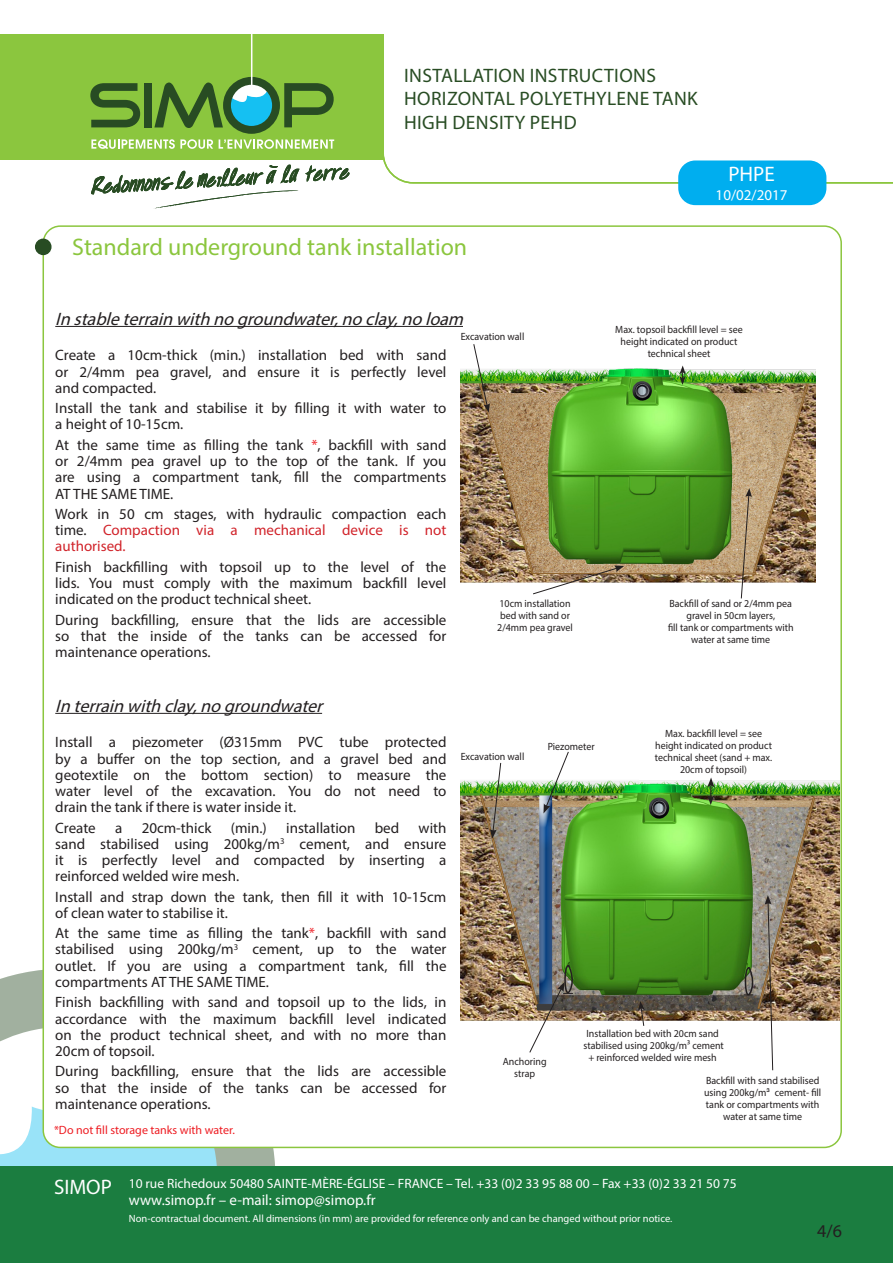
<style>
.page{position:relative;width:893px;height:1263px;background:#fff}
.page>*{position:absolute;margin:0;border:0;box-sizing:border-box;transform-origin:0 0}
.t1{font:24px "Myriad Pro";color:#8bc63e}
.t2{font:21px "Myriad Pro";color:#fff}
.t3{font:19.5px/23.4px "Myriad Pro";letter-spacing:.02em;color:#284c23}
.t4{font:italic 18px "Myriad Pro";color:#231f20}
.t5{font:18px "Myriad Pro";color:#231f20}
.t6{font:15px/16.2px "Myriad Pro";color:#231f20;text-align:justify}
.t7{font:15px "Myriad Pro";color:#fff}
.t8{font:13.5px "Myriad Pro";color:#fff}
.t9{font:12px "Myriad Pro";color:#ee1d23}
.t10{font:10.5px/12px "Myriad Pro";color:#231f20;text-align:center;scale:.95 1}
.t11{font:10.5px "Myriad Pro";color:#fff}
.s1{color:#ee1d23}
.s2{color:#d1232a}
.s3{font-family:"Arial"}
</style>
<div class="page">
<svg style="left:383px;top:155px;width:510px;height:29px"></svg>
<div style="left:0;top:34px;width:384px;height:126px;background:#8bc63e"></div>
<hr style="left:251px;top:34px;width:1px;height:56px;background:#fff">
<svg style="left:90px;top:77px;width:244px;height:72px"></svg>
<svg style="left:305px;top:165px;width:44px;height:16px"></svg>
<svg style="left:91px;top:165px;width:208px;height:44px"></svg>
<svg style="left:0;top:969px;width:275px;height:197px"></svg>
<div style="left:0;top:1166px;width:893px;height:97px;background:#1b7d40"></div>
<div style="left:678px;top:160px;width:148px;height:45px;background:#00aeef;border-radius:17px"></div>
<div style="left:43px;top:226px;width:798px;height:921px;background:#fff;border-radius:17px"></div>
<div style="left:36px;top:239px;width:15px;height:15px;background:#284c23;border-radius:50%"></div>
<div style="left:35px;top:239px;width:17px;height:16px;border:2px solid #284c23;border-radius:50%"></div>
<img style="left:461px;top:780px;width:378px;height:241px">
<svg style="left:765px;top:895px;width:8px;height:176px"></svg>
<svg style="left:490px;top:762px;width:11px;height:77px"></svg>
<img style="left:543px;top:751px;width:26px;height:62px">
<img style="left:461px;top:368px;width:354px;height:214px">
<svg style="left:741px;top:488px;width:11px;height:111px"></svg>
<svg style="left:473px;top:344px;width:17px;height:69px"></svg>
<svg style="left:679px;top:365px;width:7px;height:20px"></svg>
<svg style="left:532px;top:565px;width:92px;height:30px"></svg>
<svg style="left:742px;top:966px;width:14px;height:40px"></svg>
<img style="left:529px;top:964px;width:47px;height:89px">
<svg style="left:638px;top:1001px;width:7px;height:25px"></svg>
<svg style="left:707px;top:777px;width:8px;height:28px"></svg>
<hr style="left:55px;top:326px;width:408px;height:1px;background:#231f20">
<hr style="left:55px;top:713px;width:267px;height:1px;background:#231f20">
<h3 class="t3" style="left:404px;top:63px;width:295px">INSTALLATION INSTRUCTIONS<br>HORIZONTAL POLYETHYLENE TANK<br>HIGH DENSITY PEHD</h3>
<p class="t1" style="left:72px;top:232px;width:396px">Standard underground tank installation</p>
<h2 class="t2" style="left:728px;top:161px;width:48px">PHPE</h2>
<p class="t7" style="left:716px;top:186px;width:73px">10/02/2017</p>
<p class="t4" style="left:55px;top:307px;width:415px">Instableterrainwithnogroundwater,noclay,noloam</p>
<p class="t6" style="left:55px;top:347px;width:393px">Create a 10cm-thick (min.) installation bed with sand or 2/4mm pea gravel, and ensure it is perfectly level and compacted.</p>
<p class="t6" style="left:55px;top:400px;width:393px">Install the tank and stabilise it by filling it with water to a height of 10-15cm.</p>
<p class="t6" style="left:55px;top:436px;width:393px">At the same time as filling the tank <span class="s1">*</span>, backfill with sand or 2/4mm pea gravel up to the top of the tank. If you are using a compartment tank, fill the compartments AT THE SAME TIME.</p>
<p class="t6" style="left:55px;top:506px;width:393px">Work in 50 cm stages, with hydraulic compaction each time. <span class="s2">Compaction via a mechanical device is not authorised.</span></p>
<p class="t6" style="left:55px;top:558px;width:393px">Finish backfilling with topsoil up to the level of the lids. You must comply with the maximum backfill level indicated on the product technical sheet.</p>
<p class="t6" style="left:55px;top:611px;width:393px">During backfilling, ensure that the lids are accessible so that the inside of the tanks can be accessed for maintenance operations.</p>
<p class="t4" style="left:55px;top:694px;width:274px">Interrainwithclay,nogroundwater</p>
<p class="t6" style="left:55px;top:734px;width:393px">Install a piezometer (Ø315mm PVC tube protected by a buffer on the top section, and a gravel bed and geotextile on the bottom section) to measure the water level of the excavation. You do not need to drain the tank if there is water inside it.</p>
<p class="t6" style="left:55px;top:819px;width:42px">Create</p>
<p class="t6" style="left:115px;top:819px;width:9px">a</p>
<p class="t6" style="left:142px;top:819px;width:71px">20cm-thick</p>
<p class="t6" style="left:231px;top:819px;width:37px">(min.)</p>
<p class="t6" style="left:286px;top:819px;width:71px">installation</p>
<p class="t6" style="left:375px;top:819px;width:26px">bed</p>
<p class="t10" style="left:615px;top:323px;width:136px">Max. topsoil backfill level = see height indicated on product technical sheet</p>
<p class="t10" style="left:461px;top:331px;width:69px">Excavation wall</p>
<p class="t10" style="left:497px;top:598px;width:81px;text-align:left">10cm installation bed with sand or<br>2/4mm pea gravel</p>
<p class="t10" style="left:669px;top:598px;width:131px">Backfill of sand or 2/4mm pea gravel in 50cm layers,</p>
<p class="t10" style="left:668px;top:622px;width:134px">fill tank or compartments with water at same time</p>
<p class="t10" style="left:655px;top:727px;width:125px">Max. backfill level = see height indicated on product technical sheet (sand + max.<br>20cm of topsoil)</p>
<p class="t10" style="left:548px;top:740px;width:51px">Piezometer</p>
<p class="t10" style="left:461px;top:750px;width:69px">Excavation wall</p>
<p class="t6" style="left:55px;top:819px;width:393px;text-indent:363px">with sand stabilised using 200kg/m<sup>3</sup> cement, and ensure it is perfectly level and compacted by inserting a reinforced welded wire mesh.</p>
<p class="t6" style="left:55px;top:888px;width:393px">Install and strap down the tank, then fill it with 10-15cm of clean water to stabilise it.</p>
<p class="t6" style="left:55px;top:925px;width:393px">At the same time as filling the tank<span class="s1">*</span>, backfill with sand stabilised using 200kg/m<sup>3</sup> cement, up to the water outlet. If you are using a compartment tank, fill the compartments AT THE SAME TIME.</p>
<p class="t6" style="left:55px;top:994px;width:393px">Finish backfilling with sand and topsoil up to the lids, in accordance with the maximum backfill level indicated on the product technical sheet, and with no more than 20cm of topsoil.</p>
<p class="t6" style="left:55px;top:1063px;width:393px">During backfilling, ensure that the lids are accessible so that the inside of the tanks can be accessed for maintenance operations.</p>
<p class="t10" style="left:586px;top:1027px;width:141px">Installation bed with 20cm sand</p>
<p class="t10" style="left:583px;top:1039px;width:149px">stabilised using 200kg/m³ cement</p>
<p class="t10" style="left:588px;top:1051px;width:137px">+ reinforced welded wire mesh</p>
<p class="t10" style="left:704px;top:1074px;width:125px">Backfill with sand stabilised using 200kg/m<span class="s3">³</span> cement- fill tank or compartments with water at same time</p>
<p class="t10" style="left:503px;top:1055px;width:48px">Anchoring strap</p>
<p class="t9" style="left:54px;top:1123px;width:182px">*Do not fill storage tanks with water.</p>
<h2 class="t2" style="left:54px;top:1174px;width:59px">SIMOP</h2>
<p class="t8" style="left:129px;top:1175px;width:609px">10 rue Richedoux 50480 SAINTE-MÈRE-ÉGLISE – FRANCE – Tel. +33 (0)2 33 95 88 00 – Fax +33 (0)2 33 21 50 75</p>
<p class="t7" style="left:129px;top:1190px;width:248px">www.simop.fr – e-mail: simop@simop.fr</p>
<p class="t11" style="left:129px;top:1212px;width:545px">Non-contractual document. All dimensions (in mm) are provided for reference only and can be changed without prior notice.</p>
<p class="t5" style="left:817px;top:1219px;width:26px">4/6</p>
</div>
